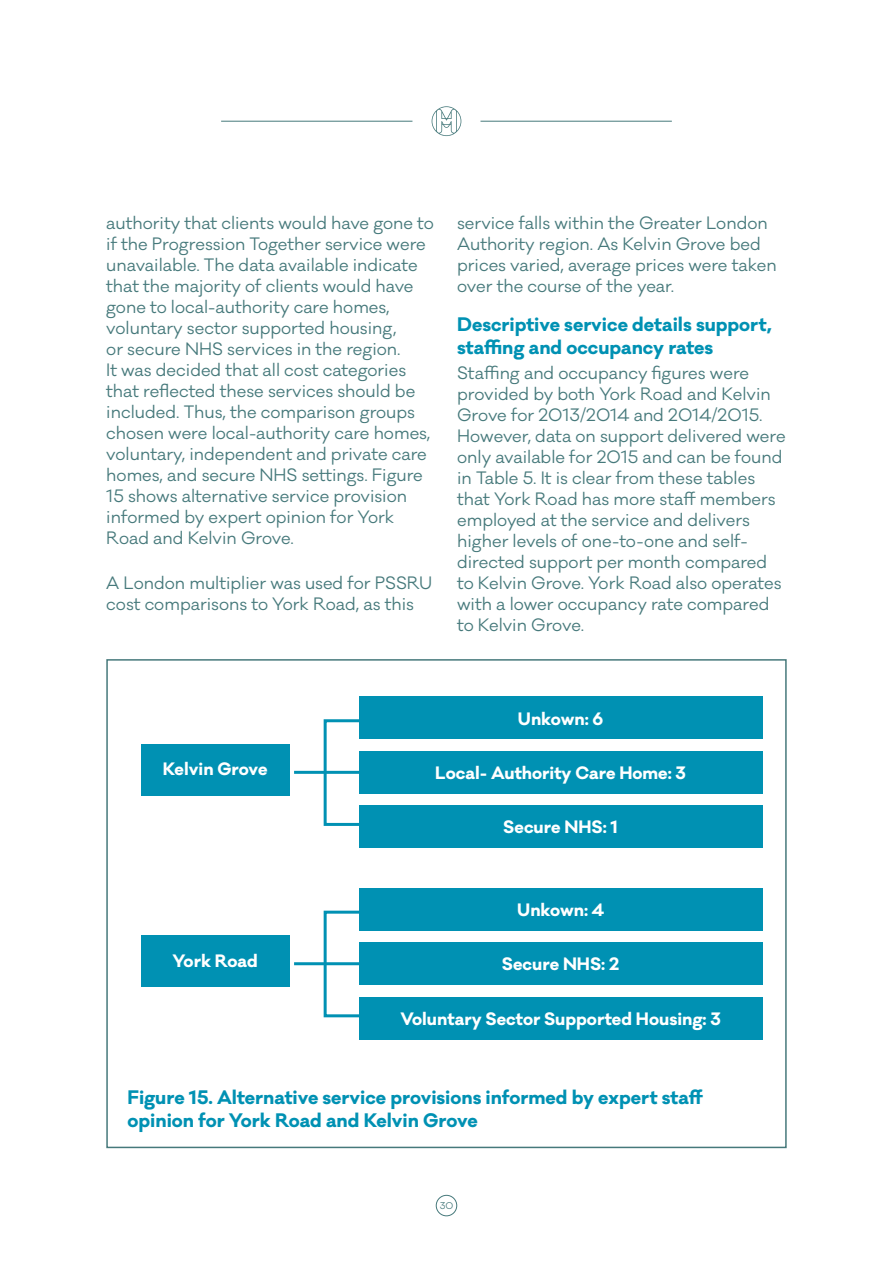
<style>
.page{position:relative;width:893px;height:1263px;background:#fff}
.page>*{position:absolute;margin:0;border:0;box-sizing:border-box;transform-origin:0 0}
.t1{font:700 18px/22.5px "Galano Classic";color:#0091b3}
.t2{font:16.5px/21px "Galano Classic";color:#46797b}
.t3{font:700 16.5px "Galano Classic";color:#fff}
.t4{font:9px "Galano Classic";color:#46797b}
</style>
<div class="page">
<div style="left:436px;top:1195px;width:21px;height:21px;border:1px solid #46797b;border-radius:50%"></div>
<hr style="left:221px;top:121px;width:191px;height:1px;background:#46797b">
<hr style="left:480px;top:121px;width:192px;height:1px;background:#46797b">
<svg style="left:432px;top:106px;width:29px;height:30px"></svg>
<svg style="left:322px;top:719px;width:69px;height:107px"></svg>
<div style="left:141px;top:744px;width:149px;height:52px;background:#0091b3"></div>
<div style="left:359px;top:697px;width:404px;height:42px;background:#0091b3"></div>
<div style="left:359px;top:751px;width:404px;height:42px;background:#0091b3"></div>
<div style="left:359px;top:805px;width:404px;height:43px;background:#0091b3"></div>
<hr style="left:294px;top:771px;width:98px;height:3px;background:#0091b3">
<svg style="left:322px;top:910px;width:37px;height:108px"></svg>
<div style="left:141px;top:936px;width:149px;height:51px;background:#0091b3"></div>
<div style="left:359px;top:888px;width:404px;height:43px;background:#0091b3"></div>
<div style="left:359px;top:942px;width:404px;height:43px;background:#0091b3"></div>
<div style="left:359px;top:997px;width:404px;height:42px;background:#0091b3"></div>
<hr style="left:294px;top:962px;width:98px;height:3px;background:#0091b3">
<div style="left:106px;top:659px;width:681px;height:489px;border:2px solid #46797b"></div>
<p class="t2" style="left:106px;top:213px;width:329px">authority that clients would have gone to if the Progression Together service were unavailable. The data available indicate that the majority of clients would have gone to local-authority care homes, voluntary sector supported housing,<br>or secure NHS services in the region.<br>It was decided that all cost categories that reflected these services should be included. Thus, the comparison groups chosen were local-authority care homes, voluntary, independent and private care homes, and secure NHS settings. Figure 15 shows alternative service provision informed by expert opinion for York Road and Kelvin Grove.</p>
<p class="t2" style="left:106px;top:573px;width:328px">A London multiplier was used for PSSRU cost comparisons to York Road, as this</p>
<p class="t2" style="left:457px;top:213px;width:321px">service falls within the Greater London Authority region. As Kelvin Grove bed prices varied, average prices were taken over the course of the year.</p>
<p class="t1" style="left:457px;top:313px;width:316px">Descriptive service details support, staffing and occupancy rates</p>
<p class="t2" style="left:457px;top:363px;width:330px">Staffing and occupancy figures were provided by both York Road and Kelvin Grove for 2013/2014 and 2014/2015.<br>However, data on support delivered were only available for 2015 and can be found in Table 5. It is clear from these tables that York Road has more staff members employed at the service and delivers higher levels of one-to-one and self&shy;directed support per month compared to Kelvin Grove. York Road also operates with a lower occupancy rate compared to Kelvin Grove.</p>
<p class="t3" style="left:518px;top:707px;width:87px">Unkown: 6</p>
<p class="t3" style="left:163px;top:758px;width:106px">Kelvin Grove</p>
<p class="t3" style="left:173px;top:949px;width:87px">York Road</p>
<p class="t3" style="left:435px;top:762px;width:252px">Local- Authority Care Home: 3</p>
<p class="t3" style="left:503px;top:816px;width:116px">Secure NHS: 1</p>
<p class="t3" style="left:517px;top:899px;width:88px">Unkown: 4</p>
<p class="t3" style="left:502px;top:953px;width:119px">Secure NHS: 2</p>
<p class="t3" style="left:400px;top:1007px;width:322px">Voluntary Sector Supported Housing: 3</p>
<p class="t1" style="left:128px;top:1086px;width:577px">Figure 15. Alternative service provisions informed by expert staff opinion for York Road and Kelvin Grove</p>
<p class="t4" style="left:440px;top:1199px;width:15px">30</p>
</div>
